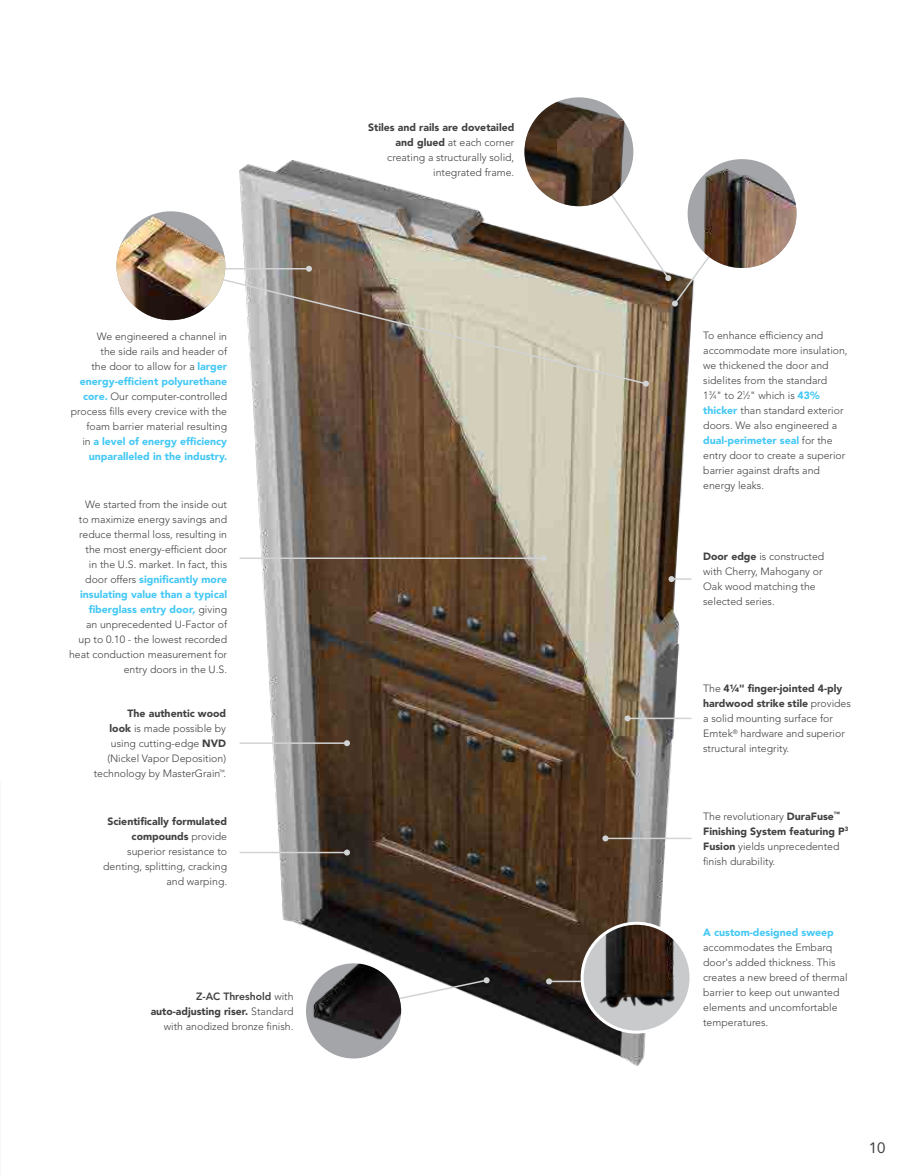
<style>
.page{position:relative;width:905px;height:1175px;background:#fff}
.page>*{position:absolute;margin:0;border:0;box-sizing:border-box;transform-origin:0 0}
.t1{font:15px "Avenir LT Std";color:#414042}
.t2{font:300 10.5px/15px "Avenir LT Std";color:#414042;text-align:right}
.t3{font:900 10.5px "Avenir LT Std";color:#44c8f5}
.s1{font-weight:900}
.s2{font-weight:900;color:#44c8f5}
.s3{font-size:5.7px}
.s4{font-weight:800}
</style>
<div class="page">
<img style="left:239px;top:160px;width:454px;height:906px">
<hr style="left:239px;top:557px;width:304px;height:2px;background:#d1d3d4">
<svg style="left:540px;top:555px;width:6px;height:6px"></svg>
<hr style="left:239px;top:851px;width:108px;height:2px;background:#d1d3d4">
<svg style="left:344px;top:849px;width:6px;height:6px"></svg>
<hr style="left:671px;top:578px;width:20px;height:2px;background:#d1d3d4">
<svg style="left:668px;top:576px;width:6px;height:6px"></svg>
<hr style="left:627px;top:717px;width:64px;height:2px;background:#d1d3d4">
<svg style="left:624px;top:715px;width:6px;height:6px"></svg>
<svg style="left:167px;top:265px;width:480px;height:120px;background:#b7ad9d"></svg>
<svg style="left:642px;top:380px;width:7px;height:7px"></svg>
<hr style="left:605px;top:837px;width:86px;height:2px;background:#d1d3d4">
<svg style="left:602px;top:835px;width:6px;height:6px"></svg>
<hr style="left:174px;top:268px;width:135px;height:1px;background:#d1d3d4">
<svg style="left:306px;top:266px;width:6px;height:6px"></svg>
<hr style="left:549px;top:980px;width:91px;height:2px;background:#d1d3d4">
<svg style="left:546px;top:978px;width:6px;height:6px"></svg>
<svg style="left:579px;top:148px;width:155px;height:159px"></svg>
<svg style="left:401px;top:977px;width:88px;height:31px"></svg>
<img style="left:524px;top:97px;width:109px;height:109px;border-radius:54px">
<img style="left:116px;top:211px;width:109px;height:109px;border-radius:54px">
<img style="left:582px;top:923px;width:109px;height:109px;border-radius:54px">
<div style="left:580px;top:921px;width:112px;height:112px;border:3px solid #fff;border-radius:50%"></div>
<img style="left:687px;top:159px;width:109px;height:109px;border-radius:54px">
<img style="left:306px;top:963px;width:95px;height:94px">
<hr style="left:239px;top:742px;width:108px;height:2px;background:#d1d3d4">
<svg style="left:344px;top:740px;width:6px;height:6px"></svg>
<p class="t2" style="left:368px;top:120px;width:148px"><span class="s1">Stiles and rails are dovetailed and glued</span> at each corner creating a structurally solid, integrated frame.</p>
<p class="t2" style="left:71px;top:328px;width:158px">We engineered a channel in<br>the side rails and header of<br>the door to allow for a <span class="s2">larger energy-efficient polyurethane core.</span> Our computer-controlled process fills every crevice with the foam barrier material resulting<br>in <span class="s2">a level of energy efficiency unparalleled in the industry.</span></p>
<p class="t2" style="left:69px;top:496px;width:159px">We started from the inside out<br>to maximize energy savings and reduce thermal loss, resulting in the most energy-efficient door<br>in the U.S. market. In fact, this door offers <span class="s2">significantly more insulating value than a typical fiberglass entry door,</span> giving<br>an unprecedented U-Factor of<br>up to 0.10 - the lowest recorded heat conduction measurement for entry doors in the U.S.</p>
<p class="t2" style="left:94px;top:706px;width:134px"><span class="s1">The authentic wood<br>look</span> is made possible by using cutting-edge <span class="s1">NVD </span>(Nickel Vapor Deposition) technology by MasterGrain<sup>™</sup>.</p>
<p class="t2" style="left:703px;top:328px;width:146px;text-align:left">To enhance efficiency and accommodate more insulation, we thickened the door and sidelites from the standard<br>1<sup>3</sup>⁄<span class="s3">4</span>" to 2<sup>1</sup>⁄<span class="s3">2</span>" which is <span class="s2">43% thicker</span> than standard exterior doors. We also engineered a <span class="s2">dual-perimeter seal</span> for the entry door to create a superior barrier against drafts and energy leaks.</p>
<p class="t2" style="left:703px;top:549px;width:123px;text-align:left"><span class="s1">Door edge</span> is constructed with Cherry, Mahogany or<br>Oak wood matching the selected series.</p>
<p class="t2" style="left:703px;top:681px;width:149px;text-align:left">The <span class="s1">4¼" finger-jointed 4-ply hardwood strike stile</span> provides a solid mounting surface for<br>Emtek<sup>®</sup> hardware and superior structural integrity.</p>
<p class="t2" style="left:103px;top:814px;width:125px"><span class="s1">Scientifically formulated compounds</span> provide superior resistance to denting, splitting, cracking and warping.</p>
<p class="t2" style="left:703px;top:809px;width:147px;text-align:left">The revolutionary <span class="s1">DuraFuse</span><sup>™<br></sup><span class="s1">Finishing System featuring P</span><sup>3<br></sup><span class="s1">Fusion</span> yields unprecedented finish durability.</p>
<p class="t2" style="left:151px;top:988px;width:144px"><span class="s4">Z-AC Threshold</span> with <span class="s1">auto-adjusting riser.</span> Standard with anodized bronze finish.</p>
<p class="t3" style="left:703px;top:926px;width:132px">A custom-designed sweep</p>
<p class="t2" style="left:703px;top:940px;width:146px;text-align:left">accommodates the Embarq door's added thickness. This creates a new breed of thermal barrier to keep out unwanted elements and uncomfortable temperatures.</p>
<h1 class="t1" style="left:868px;top:1139px;width:18px">10</h1>
</div>
